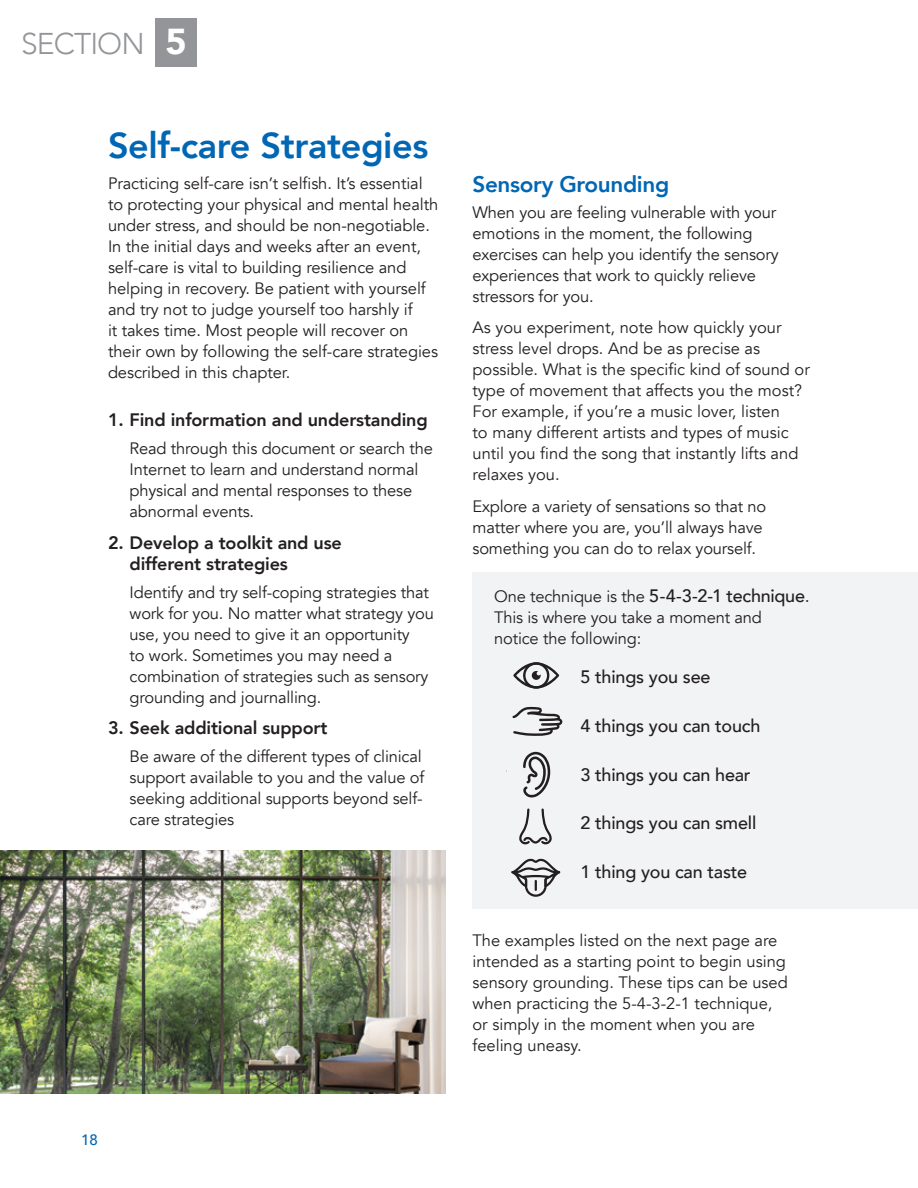
<style>
.page{position:relative;width:918px;height:1188px;background:#fff}
.page>*{position:absolute;margin:0;border:0;box-sizing:border-box;transform-origin:0 0}
.t1{font:800 36px "Avenir";letter-spacing:-.01em;color:#0166b3}
.t2{font:300 30px "Avenir";letter-spacing:-.03em;color:#939598}
.t3{font:800 22.5px "Avenir";letter-spacing:-.015em;color:#0166b3}
.t4{font:500 18px "Avenir";letter-spacing:-.01em;color:#231f20}
.t5{font:800 18px/21px "Avenir";letter-spacing:-.01em;color:#231f20}
.t6{font:16.5px/21px "Avenir";letter-spacing:-.005em;color:#231f20}
.t7{font:500 15px "Avenir";color:#0166b3}
.s1{font-weight:900;font-size:36px;color:#fff}
.s2{font-weight:400;font-size:16.5px}
.s3{font-weight:400}
</style>
<div class="page">
<div style="left:472px;top:572px;width:446px;height:337px;background:#f2f3f4"></div>
<div style="left:156px;top:18px;width:41px;height:49px;background:#939598"></div>
<img style="left:0;top:850px;width:446px;height:244px">
<svg style="left:513px;top:662px;width:46px;height:27px"></svg>
<svg style="left:523px;top:752px;width:28px;height:45px"></svg>
<svg style="left:519px;top:809px;width:33px;height:35px"></svg>
<svg style="left:511px;top:858px;width:49px;height:39px"></svg>
<svg style="left:513px;top:707px;width:50px;height:29px"></svg>
<h2 class="t2" style="left:21px;top:26px;width:167px">SECTION <span class="s1">5</span></h2>
<h1 class="t1" style="left:108px;top:117px;width:322px">Self-care Strategies</h1>
<p class="t6" style="left:108px;top:173px;width:332px">Practicing self-care isn’t selfish. It’s essential to protecting your physical and mental health under stress, and should be non-negotiable.<br>In the initial days and weeks after an event, self-care is vital to building resilience and helping in recovery. Be patient with yourself and try not to judge yourself too harshly if<br>it takes time. Most people will recover on their own by following the self-care strategies described in this chapter.</p>
<p class="t5" style="left:108px;top:410px;width:321px">1. Find information and understanding</p>
<p class="t6" style="left:130px;top:438px;width:305px">Read through this document or search the Internet to learn and understand normal physical and mental responses to these abnormal events.</p>
<p class="t5" style="left:130px;top:532px;width:214px;text-indent:-22px">2. Develop a toolkit and use different strategies</p>
<p class="t6" style="left:130px;top:582px;width:306px">Identify and try self-coping strategies that work for you. No matter what strategy you use, you need to give it an opportunity<br>to work. Sometimes you may need a combination of strategies such as sensory grounding and journalling.</p>
<p class="t5" style="left:108px;top:718px;width:221px">3. Seek additional support</p>
<p class="t6" style="left:130px;top:746px;width:296px">Be aware of the different types of clinical support available to you and the value of seeking additional supports beyond self&shy;care strategies</p>
<p class="t7" style="left:81px;top:1127px;width:18px">18</p>
<h3 class="t3" style="left:472px;top:167px;width:198px">Sensory Grounding</h3>
<p class="t6" style="left:472px;top:202px;width:308px">When you are feeling vulnerable with your emotions in the moment, the following exercises can help you identify the sensory experiences that work to quickly relieve stressors for you.</p>
<p class="t6" style="left:472px;top:318px;width:339px">As you experiment, note how quickly your stress level drops. And be as precise as possible. What is the specific kind of sound or type of movement that affects you the most?<br>For example, if you’re a music lover, listen<br>to many different artists and types of music until you find the song that instantly lifts and relaxes you.</p>
<p class="t6" style="left:472px;top:496px;width:295px">Explore a variety of sensations so that no matter where you are, you’ll always have something you can do to relax yourself.</p>
<p class="t4" style="left:494px;top:580px;width:317px"><span class="s2">One technique is the</span> 5-4-3-2-1 technique<span class="s3">.</span></p>
<p class="t6" style="left:494px;top:607px;width:269px">This is where you take a moment and notice the following:</p>
<p class="t4" style="left:580px;top:661px;width:132px">5 things you see</p>
<p class="t4" style="left:580px;top:710px;width:181px">4 things you can touch</p>
<p class="t4" style="left:580px;top:759px;width:172px">3 things you can hear</p>
<p class="t4" style="left:580px;top:808px;width:177px">2 things you can smell</p>
<p class="t4" style="left:580px;top:856px;width:168px">1 thing you can taste</p>
<p class="t6" style="left:472px;top:931px;width:317px">The examples listed on the next page are intended as a starting point to begin using sensory grounding. These tips can be used when practicing the 5-4-3-2-1 technique, or simply in the moment when you are feeling uneasy.</p>
</div>
